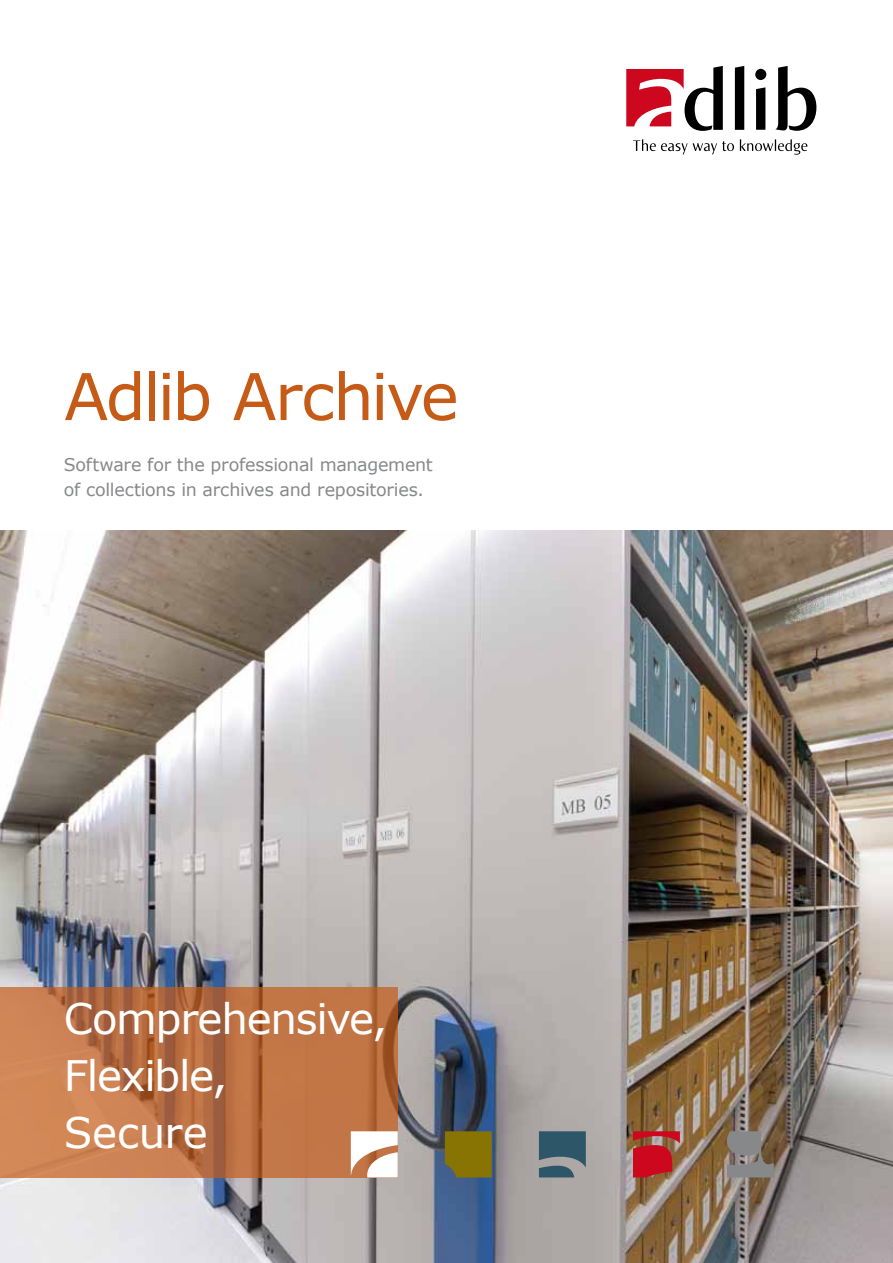
<style>
.page{position:relative;width:893px;height:1263px;background:#fff}
.page>*{position:absolute;margin:0;border:0;box-sizing:border-box;transform-origin:0 0}
.t1{font:64.5px "Verdana";letter-spacing:-.045em;color:#c65b18}
.t2{font:42px/57px "Verdana";letter-spacing:-.03em;color:#fff}
.t3{font:17.55px/25.5px "Verdana";letter-spacing:-.015em;color:#87888a}
</style>
<div class="page">
<img style="left:0;top:531px;width:893px;height:732px">
<svg style="left:0;top:987px;width:398px;height:190px;background:#bf7447"></svg>
<svg style="left:626px;top:66px;width:190px;height:65px"></svg>
<svg style="left:633px;top:139px;width:174px;height:16px"></svg>
<svg style="left:351px;top:1131px;width:47px;height:46px"></svg>
<svg style="left:445px;top:1131px;width:47px;height:46px;background:#837209"></svg>
<svg style="left:539px;top:1131px;width:47px;height:46px;background:#4c6976"></svg>
<svg style="left:633px;top:1131px;width:47px;height:46px;background:#b82e32"></svg>
<svg style="left:727px;top:1131px;width:47px;height:46px;background:#837d78"></svg>
<h1 class="t1" style="left:64px;top:356px;width:396px">Adlib Archive</h1>
<p class="t3" style="left:64px;top:451px;width:371px">Software for the professional management of collections in archives and repositories.</p>
<h2 class="t2" style="left:64px;top:989px;width:325px">Comprehensive,<br>Flexible,<br>Secure</h2>
</div>
